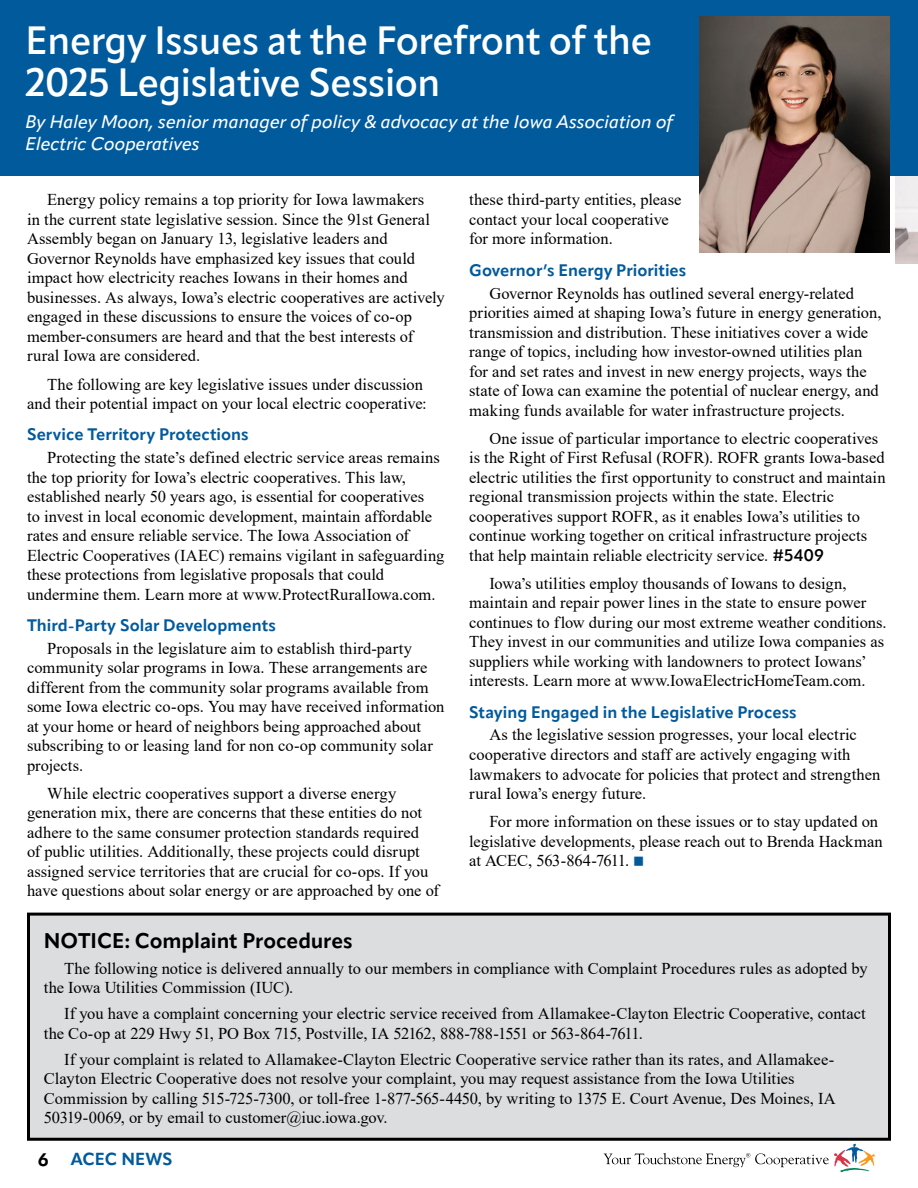
<style>
.page{position:relative;width:918px;height:1188px;background:#fff}
.page>*{position:absolute;margin:0;border:0;box-sizing:border-box;transform-origin:0 0}
.t1{font:600 39px/42px "Apparat";letter-spacing:-.01em;color:#fff}
.t2{font:700 21px "Apparat";letter-spacing:-.005em;color:#000}
.t3{font:italic 500 18px/21.6px "Apparat";color:#fff}
.t4{font:700 17.25px "Apparat";color:#005a9c}
.t5{font:16.5px/19.5px "Times New Roman";color:#000}
.t6{font:700 16.5px "Apparat";letter-spacing:.005em;color:#005a9c}
.s1{font-family:"Apparat";font-weight:600}
.s2{color:#005a9c}
.s3{font-size:18px;color:#000}
</style>
<div class="page">
<svg style="left:604px;top:1144px;width:271px;height:28px"></svg>
<img style="left:896px;top:176px;width:22px;height:87px">
<div style="left:0;top:0;width:918px;height:176px;background:#005a9c"></div>
<img style="left:700px;top:16px;width:190px;height:236px">
<div style="left:28px;top:914px;width:862px;height:225px;background:#dcddde"></div>
<div style="left:27px;top:913px;width:864px;height:228px;border:3px solid #000"></div>
<h1 class="t1" style="left:26px;top:19px;width:628px">Energy Issues at the Forefront of the<br>2025 Legislative Session</h1>
<p class="t3" style="left:26px;top:111px;width:649px">By Haley Moon, senior manager of policy &amp; advocacy at the Iowa Association of<br>Electric Cooperatives</p>
<p class="t5" style="left:27px;top:190px;width:419px;text-indent:20px">Energy policy remains a top priority for Iowa lawmakers<br>in the current state legislative session. Since the 91st General Assembly began on January 13, legislative leaders and Governor Reynolds have emphasized key issues that could impact how electricity reaches Iowans in their homes and businesses. As always, Iowa’s electric cooperatives are actively engaged in these discussions to ensure the voices of co-op member-consumers are heard and that the best interests of rural Iowa are considered.</p>
<p class="t5" style="left:27px;top:374px;width:401px;text-align:right">The following are key legislative issues under discussion and their potential impact on your local electric cooperative:</p>
<p class="t6" style="left:27px;top:425px;width:223px">Service Territory Protections</p>
<p class="t5" style="left:27px;top:447px;width:419px;text-indent:20px">Protecting the state’s defined electric service areas remains the top priority for Iowa’s electric cooperatives. This law, established nearly 50 years ago, is essential for cooperatives<br>to invest in local economic development, maintain affordable rates and ensure reliable service. The Iowa Association of Electric Cooperatives (IAEC) remains vigilant in safeguarding these protections from legislative proposals that could undermine them. Learn more at www.ProtectRuralIowa.com.</p>
<p class="t6" style="left:27px;top:615px;width:251px">Third-Party Solar Developments</p>
<p class="t5" style="left:27px;top:638px;width:419px;text-indent:20px">Proposals in the legislature aim to establish third-party community solar programs in Iowa. These arrangements are different from the community solar programs available from some Iowa electric co-ops. You may have received information at your home or heard of neighbors being approached about subscribing to or leasing land for non co-op community solar projects.</p>
<p class="t5" style="left:27px;top:783px;width:414px;text-indent:20px">While electric cooperatives support a diverse energy generation mix, there are concerns that these entities do not adhere to the same consumer protection standards required<br>of public utilities. Additionally, these projects could disrupt assigned service territories that are crucial for co-ops. If you have questions about solar energy or are approached by one of</p>
<p class="t5" style="left:469px;top:190px;width:214px">these third-party entities, please contact your local cooperative for more information.</p>
<p class="t6" style="left:469px;top:260px;width:219px">Governor’s Energy Priorities</p>
<p class="t5" style="left:469px;top:283px;width:414px;text-indent:20px">Governor Reynolds has outlined several energy-related priorities aimed at shaping Iowa’s future in energy generation, transmission and distribution. These initiatives cover a wide range of topics, including how investor-owned utilities plan for and set rates and invest in new energy projects, ways the state of Iowa can examine the potential of nuclear energy, and making funds available for water infrastructure projects.</p>
<p class="t5" style="left:469px;top:428px;width:418px;text-indent:20px">One issue of particular importance to electric cooperatives is the Right of First Refusal (ROFR). ROFR grants Iowa-based electric utilities the first opportunity to construct and maintain regional transmission projects within the state. Electric cooperatives support ROFR, as it enables Iowa’s utilities to continue working together on critical infrastructure projects that help maintain reliable electricity service. <span class="s1">#5409</span></p>
<p class="t5" style="left:469px;top:573px;width:419px;text-indent:20px">Iowa’s utilities employ thousands of Iowans to design, maintain and repair power lines in the state to ensure power continues to flow during our most extreme weather conditions.<br>They invest in our communities and utilize Iowa companies as suppliers while working with landowners to protect Iowans’ interests. Learn more at www.IowaElectricHomeTeam.com.</p>
<p class="t6" style="left:469px;top:702px;width:329px">Staying Engaged in the Legislative Process</p>
<p class="t5" style="left:469px;top:725px;width:413px;text-indent:20px">As the legislative session progresses, your local electric cooperative directors and staff are actively engaging with lawmakers to advocate for policies that protect and strengthen rural Iowa’s energy future.</p>
<p class="t5" style="left:469px;top:811px;width:415px;text-indent:20px">For more information on these issues or to stay updated on legislative developments, please reach out to Brenda Hackman at ACEC, 563-864-7611. <span class="s2">■</span></p>
<p class="t2" style="left:44px;top:927px;width:310px">NOTICE: Complaint Procedures</p>
<p class="t5" style="left:44px;top:958px;width:825px;text-indent:20px">The following notice is delivered annually to our members in compliance with Complaint Procedures rules as adopted by the Iowa Utilities Commission (IUC).</p>
<p class="t5" style="left:44px;top:1003px;width:824px;text-indent:20px">If you have a complaint concerning your electric service received from Allamakee-Clayton Electric Cooperative, contact the Co-op at 229 Hwy 51, PO Box 715, Postville, IA 52162, 888-788-1551 or 563-864-7611.</p>
<p class="t5" style="left:44px;top:1049px;width:794px;text-indent:20px">If your complaint is related to Allamakee-Clayton Electric Cooperative service rather than its rates, and Allamakee-Clayton Electric Cooperative does not resolve your complaint, you may request assistance from the Iowa Utilities Commission by calling 515-725-7300, or toll-free 1-877-565-4450, by writing to 1375 E. Court Avenue, Des Moines, IA 50319-0069, or by email to customer@iuc.iowa.gov.</p>
<p class="t4" style="left:38px;top:1149px;width:136px"><span class="s3">6</span> ACEC NEWS</p>
</div>
